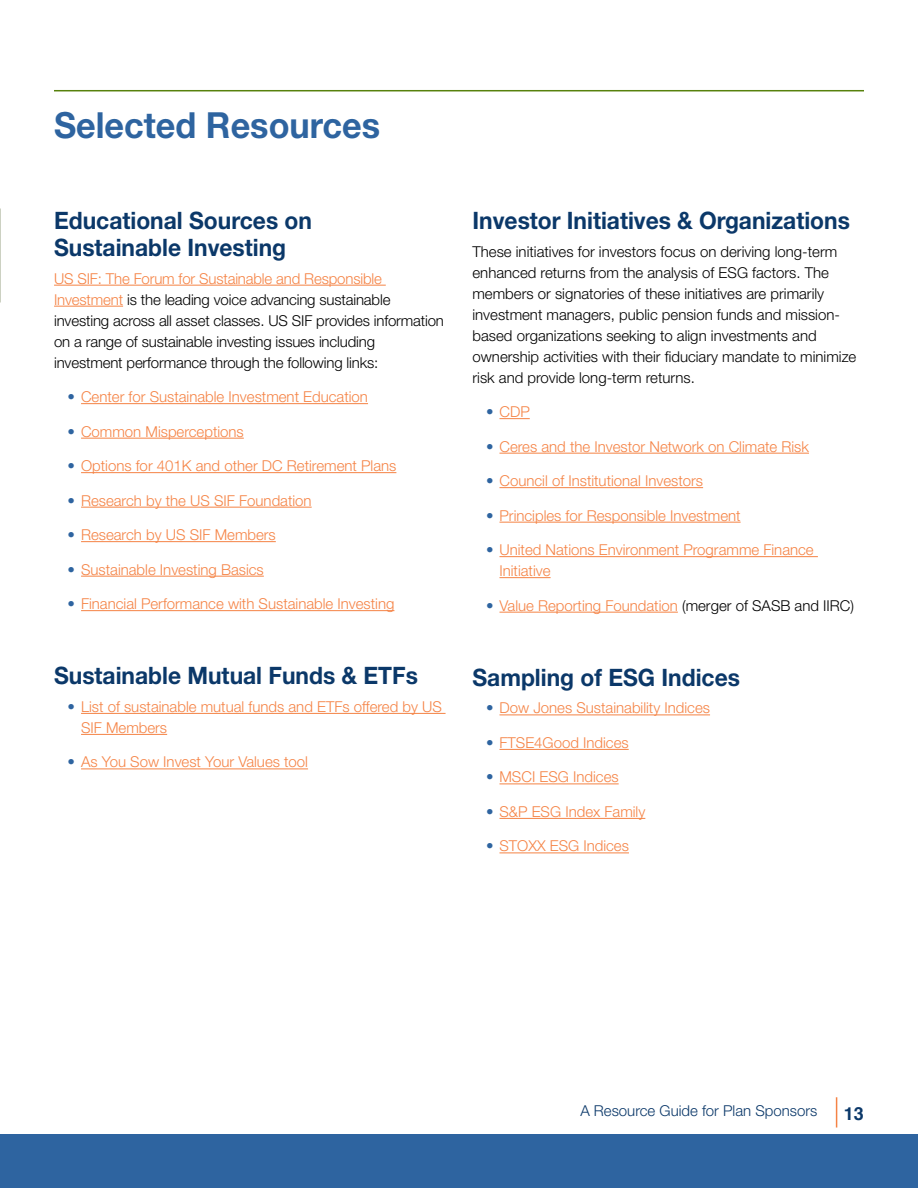
<style>
.page{position:relative;width:918px;height:1188px;background:#fff}
.page>*{position:absolute;margin:0;border:0;box-sizing:border-box;transform-origin:0 0}
.t1{font:700 36px "Helvetica Neue";color:#2e64a0;scale:.95 1}
.t2{font:700 24px/27px "Helvetica Neue";color:#0b3869;scale:.95 1}
.t3{font:700 18px "Helvetica";color:#0b3869}
.t4{font:300 15px/21px "Helvetica Neue LT Std";color:#f58345}
.t5{font:300 15px/21px "Helvetica Neue LT Std";color:#000}
.t6{font:300 15px "Helvetica Neue LT Std";color:#0b3869}
.s1{color:#f58345}
.s2{color:#2e64a0}
.s3{color:#000}
</style>
<div class="page">
<hr style="left:836px;top:1097px;width:1px;height:31px;background:#f58345">
<div style="left:0;top:1134px;width:918px;height:54px;background:#2e64a0"></div>
<hr style="left:54px;top:90px;width:810px;height:1px;background:#57810c">
<hr style="left:54px;top:285px;width:332px;height:1px;background:#f58345">
<hr style="left:54px;top:306px;width:69px;height:1px;background:#f58345">
<hr style="left:81px;top:403px;width:287px;height:1px;background:#f58345">
<hr style="left:81px;top:438px;width:163px;height:1px;background:#f58345">
<hr style="left:81px;top:472px;width:315px;height:1px;background:#f58345">
<hr style="left:81px;top:507px;width:231px;height:1px;background:#f58345">
<hr style="left:81px;top:541px;width:195px;height:1px;background:#f58345">
<hr style="left:81px;top:576px;width:183px;height:1px;background:#f58345">
<hr style="left:81px;top:610px;width:313px;height:1px;background:#f58345">
<hr style="left:81px;top:713px;width:365px;height:1px;background:#f58345">
<hr style="left:81px;top:734px;width:86px;height:1px;background:#f58345">
<hr style="left:81px;top:769px;width:227px;height:1px;background:#f58345">
<hr style="left:500px;top:418px;width:30px;height:1px;background:#f58345">
<hr style="left:500px;top:453px;width:309px;height:1px;background:#f58345">
<hr style="left:500px;top:487px;width:203px;height:1px;background:#f58345">
<hr style="left:500px;top:522px;width:241px;height:1px;background:#f58345">
<hr style="left:500px;top:556px;width:318px;height:1px;background:#f58345">
<hr style="left:500px;top:577px;width:51px;height:1px;background:#f58345">
<hr style="left:500px;top:612px;width:178px;height:1px;background:#f58345">
<hr style="left:500px;top:715px;width:210px;height:1px;background:#f58345">
<hr style="left:500px;top:749px;width:129px;height:1px;background:#f58345">
<hr style="left:500px;top:784px;width:119px;height:1px;background:#f58345">
<hr style="left:500px;top:818px;width:145px;height:1px;background:#f58345">
<hr style="left:500px;top:853px;width:129px;height:1px;background:#f58345">
<h1 class="t1" style="left:54px;top:97px;width:345px">Selected Resources</h1>
<h2 class="t2" style="left:54px;top:207px;width:273px">Educational Sources on<br>Sustainable Investing</h2>
<p class="t5" style="left:54px;top:268px;width:391px"><span class="s1">US SIF: The Forum for Sustainable and Responsible Investment</span> is the leading voice advancing sustainable investing across all asset classes. US SIF provides information on a range of sustainable investing issues including investment performance through the following links:</p>
<p class="t4" style="left:68px;top:386px;width:302px"><span class="s2">•</span> Center for Sustainable Investment Education</p>
<p class="t4" style="left:68px;top:421px;width:178px"><span class="s2">•</span> Common Misperceptions</p>
<p class="t4" style="left:68px;top:455px;width:330px"><span class="s2">•</span> Options for 401K and other DC Retirement Plans</p>
<p class="t4" style="left:68px;top:490px;width:246px"><span class="s2">•</span> Research by the US SIF Foundation</p>
<p class="t4" style="left:68px;top:524px;width:210px"><span class="s2">•</span> Research by US SIF Members</p>
<p class="t4" style="left:68px;top:559px;width:198px"><span class="s2">•</span> Sustainable Investing Basics</p>
<p class="t4" style="left:68px;top:593px;width:328px"><span class="s2">•</span> Financial Performance with Sustainable Investing</p>
<h2 class="t2" style="left:54px;top:663px;width:385px">Sustainable Mutual Funds &amp; ETFs</h2>
<p class="t4" style="left:81px;top:696px;width:362px;text-indent:-14px"><span class="s2">•</span> List of sustainable mutual funds and ETFs offered by US<br>SIF Members</p>
<p class="t4" style="left:68px;top:751px;width:242px"><span class="s2">•</span> As You Sow Invest Your Values tool</p>
<h2 class="t2" style="left:472px;top:207px;width:399px">Investor Initiatives &amp; Organizations</h2>
<p class="t5" style="left:472px;top:241px;width:385px">These initiatives for investors focus on deriving long-term enhanced returns from the analysis of ESG factors. The members or signatories of these initiatives are primarily investment managers, public pension funds and mission&shy;based organizations seeking to align investments and ownership activities with their fiduciary mandate to minimize risk and provide long-term returns.</p>
<p class="t4" style="left:486px;top:401px;width:45px"><span class="s2">•</span> CDP</p>
<p class="t4" style="left:486px;top:436px;width:325px"><span class="s2">•</span> Ceres and the Investor Network on Climate Risk</p>
<p class="t4" style="left:486px;top:470px;width:219px"><span class="s2">•</span> Council of Institutional Investors</p>
<p class="t4" style="left:486px;top:505px;width:256px"><span class="s2">•</span> Principles for Responsible Investment</p>
<p class="t4" style="left:500px;top:539px;width:316px;text-indent:-14px"><span class="s2">•</span> United Nations Environment Programme Finance<br>Initiative</p>
<p class="t4" style="left:486px;top:595px;width:370px"><span class="s2">•</span> Value Reporting Foundation <span class="s3">(merger of SASB and IIRC)</span></p>
<h2 class="t2" style="left:472px;top:664px;width:283px">Sampling of ESG Indices</h2>
<p class="t4" style="left:486px;top:697px;width:226px"><span class="s2">•</span> Dow Jones Sustainability Indices</p>
<p class="t4" style="left:486px;top:732px;width:144px"><span class="s2">•</span> FTSE4Good Indices</p>
<p class="t4" style="left:486px;top:766px;width:134px"><span class="s2">•</span> MSCI ESG Indices</p>
<p class="t4" style="left:486px;top:801px;width:161px"><span class="s2">•</span> S&amp;P ESG Index Family</p>
<p class="t4" style="left:486px;top:835px;width:144px"><span class="s2">•</span> STOXX ESG Indices</p>
<p class="t6" style="left:580px;top:1102px;width:239px">A Resource Guide for Plan Sponsors</p>
<p class="t3" style="left:844px;top:1099px;width:22px">13</p>
</div>
